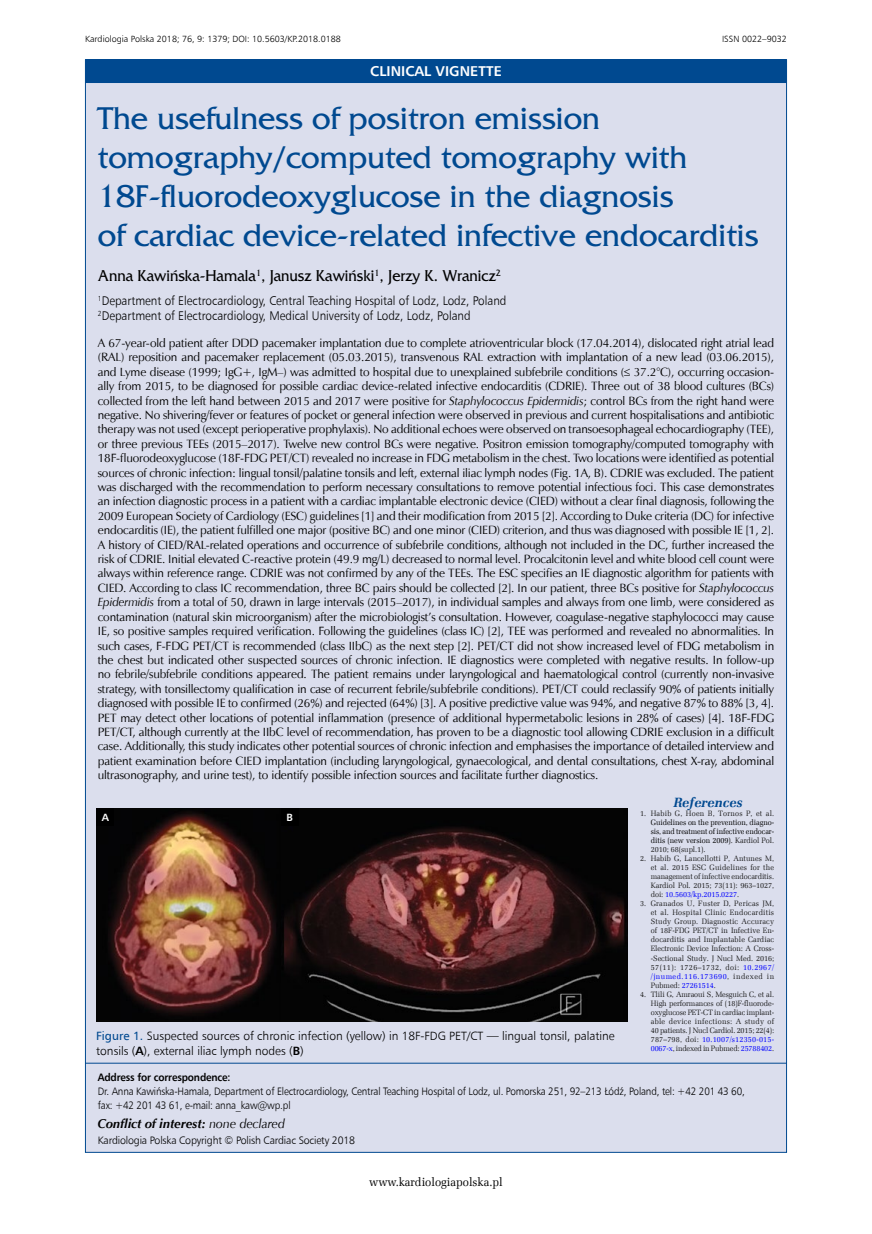
<style>
.page{position:relative;width:872px;height:1234px;background:#fff}
.page>*{position:absolute;margin:0;border:0;box-sizing:border-box;transform-origin:0 0}
._01_Tytul_pierwszy{font:33px/39px "France";color:#004990}
._03_Autor{font:16.5px "France";color:#000;scale:.94 1}
.t1{font:700 14.25px "Humnst 777 EU";color:#fff}
._19_Pismiennictwo_ty{font:italic 700 13.5px "Zapf Ellipt EU";color:#004990}
._18_Konflikt{font:italic 700 12.75px "Zapf Humnst EU";color:#000}
._04_Praca{font:12.6px "Humnst 777 Lt EU";color:#000;scale:.93 1}
._09_Tekst_pierwszy_A{font:12px/14.4px "Zapf Humnst EU";letter-spacing:-.01em;color:#000;text-align:justify}
._26_Rycina_podpis{font:12px/14.4px "Humnst 777 Lt EU";color:#000}
.t2{font:12px "Zapf Ellipt EU";color:#000;scale:.95 1}
._05_Adres_do_korespo{font:10.8px/14.2px "Humnst 777 Lt EU";letter-spacing:-.015em;color:#000;scale:.92 1}
._05_Adres_do_korespo-2{font:10.8px "Humnst 777 Lt EU";letter-spacing:-.015em;color:#000}
.literki__A_B{font:700 10.5px "Humnst 777 EU";color:#fff}
._30_Pagina_nad_paski{font:9px "Humnst 777 Lt EU";color:#000}
.t3{font:7.8px/9px "Zapf Ellipt EU";letter-spacing:-.01em;color:#1c1c1c;text-align:justify;scale:.95 1}
.t4{font:7.8px/9px "Zapf Ellipt EU";letter-spacing:-.01em;color:#000;text-align:justify;scale:.95 1}
.s1{font-style:italic}
.s2{color:#1c1c1c}
.s3{color:#00f}
.s4{font-family:"Humnst 777 EU";color:#004990}
.s5{font-family:"Humnst 777 EU";font-weight:700}
.s6{font-weight:400}
</style>
<div class="page">
<div style="left:85px;top:60px;width:702px;height:1092px;background:#dbdeed;border:1px solid #004990"></div>
<div style="left:85px;top:59px;width:702px;height:24px;background:#004990"></div>
<hr style="left:85px;top:1062px;width:702px;height:1px;background:#004990">
<img style="left:97px;top:808px;width:530px;height:213px">
<div style="left:97px;top:808px;width:17px;height:17px;background:#000"></div>
<div style="left:281px;top:808px;width:17px;height:17px;background:#000"></div>
<p class="_30_Pagina_nad_paski" style="left:85px;top:33px;width:257px">Kardiologia Polska 2018; 76, 9: 1379; DOI: 10.5603/KP.2018.0188</p>
<p class="_30_Pagina_nad_paski" style="left:722px;top:33px;width:66px">ISSN 0022–9032</p>
<p class="t1" style="left:370px;top:62px;width:133px">CLINICAL VIGNETTE</p>
<p class="_01_Tytul_pierwszy" style="left:98px;top:99px;width:662px">The usefulness of positron emission tomography/computed tomography with 18F-fluorodeoxyglucose in the diagnosis<br>of cardiac device-related infective endocarditis</p>
<p class="_03_Autor" style="left:98px;top:267px;width:430px">Anna Kawińska-Hamala<sup>1</sup>, Janusz Kawiński<sup>1</sup>, Jerzy K. Wranicz<sup>2</sup></p>
<p class="_04_Praca" style="left:98px;top:292px;width:441px"><sup>1</sup>Department of Electrocardiology, Central Teaching Hospital of Lodz, Lodz, Poland</p>
<p class="_04_Praca" style="left:98px;top:307px;width:402px"><sup>2</sup>Department of Electrocardiology, Medical University of Lodz, Lodz, Poland</p>
<p class="_09_Tekst_pierwszy_A" style="left:98px;top:335px;width:678px">A 67-year-old patient after DDD pacemaker implantation due to complete atrioventricular block (17.04.2014), dislocated right atrial lead (RAL) reposition and pacemaker replacement (05.03.2015), transvenous RAL extraction with implantation of a new lead (03.06.2015), and Lyme disease (1999; IgG+, IgM–) was admitted to hospital due to unexplained subfebrile conditions (≤ 37.2°C), occurring occasion&shy;ally from 2015, to be diagnosed for possible cardiac device-related infective endocarditis (CDRIE). Three out of 38 blood cultures (BCs) collected from the left hand between 2015 and 2017 were positive for <span class="s1">Staphylococcus Epidermidis</span>; control BCs from the right hand were negative. No shivering/fever or features of pocket or general infection were observed in previous and current hospitalisations and antibiotic therapy was not used (except perioperative prophylaxis). No additional echoes were observed on transoesophageal echocardiography (TEE), or three previous TEEs (2015–2017). Twelve new control BCs were negative. Positron emission tomography/computed tomography with 18F-fluorodeoxyglucose (18F-FDG PET/CT) revealed no increase in FDG metabolism in the chest. Two locations were identified as potential sources of chronic infection: lingual tonsil/palatine tonsils and left, external iliac lymph nodes (Fig. 1A, B). CDRIE was excluded. The patient was discharged with the recommendation to perform necessary consultations to remove potential infectious foci. This case demonstrates an infection diagnostic process in a patient with a cardiac implantable electronic device (CIED) without a clear final diagnosis, following the 2009 European Society of Cardiology (ESC) guidelines [1] and their modification from 2015 [2]. According to Duke criteria (DC) for infective endocarditis (IE), the patient fulfilled one major (positive BC) and one minor (CIED) criterion, and thus was diagnosed with possible IE [1, 2].<br>A history of CIED/RAL-related operations and occurrence of subfebrile conditions, although not included in the DC, further increased the risk of CDRIE. Initial elevated C-reactive protein (49.9 mg/L) decreased to normal level. Procalcitonin level and white blood cell count were always within reference range. CDRIE was not confirmed by any of the TEEs. The ESC specifies an IE diagnostic algorithm for patients with CIED. According to class IC recommendation, three BC pairs should be collected [2]. In our patient, three BCs positive for <span class="s1">Staphylococcus Epidermidis</span> from a total of 50, drawn in large intervals (2015–2017), in individual samples and always from one limb, were considered as contamination (natural skin microorganism) after the microbiologist’s consultation. However, coagulase-negative staphylococci may cause IE, so positive samples required verification. Following the guidelines (class IC) [2], TEE was performed and revealed no abnormalities. In such cases, F-FDG PET/CT is recommended (class IIbC) as the next step [2]. PET/CT did not show increased level of FDG metabolism in the chest but indicated other suspected sources of chronic infection. IE diagnostics were completed with negative results. In follow-up no febrile/subfebrile conditions appeared. The patient remains under laryngological and haematological control (currently non-invasive strategy, with tonsillectomy qualification in case of recurrent febrile/subfebrile conditions). PET/CT could reclassify 90% of patients initially diagnosed with possible IE to confirmed (26%) and rejected (64%) [3]. A positive predictive value was 94%, and negative 87% to 88% [3, 4].<br>PET may detect other locations of potential inflammation (presence of additional hypermetabolic lesions in 28% of cases) [4]. 18F-FDG PET/CT, although currently at the IIbC level of recommendation, has proven to be a diagnostic tool allowing CDRIE exclusion in a difficult case. Additionally, this study indicates other potential sources of chronic infection and emphasises the importance of detailed interview and patient examination before CIED implantation (including laryngological, gynaecological, and dental consultations, chest X-ray, abdominal ultrasonography, and urine test), to identify possible infection sources and facilitate further diagnostics.</p>
<p class="_19_Pismiennictwo_ty" style="left:673px;top:794px;width:71px">References</p>
<p class="t4" style="left:651px;top:809px;width:131px;text-indent:-11px"><span class="s2">1. Habib G, Hoen B, Tornos P, et al.<br></span>Guidelines on the prevention, diagno&shy;sis, and treatment of infective endocar&shy;ditis (new version 2009)<span class="s2">. Kardiol Pol.<br>2010; 68(supl.1).</span></p>
<p class="t3" style="left:651px;top:854px;width:131px;text-indent:-11px">2. Habib G, Lancellotti P, Antunes M, et al. 2015 ESC Guidelines for the management of infective endocarditis.<br>Kardiol Pol. 2015; 73(11): 963–1027, doi: <span class="s3">10.5603/kp.2015.0227</span>.</p>
<p class="t3" style="left:651px;top:899px;width:131px;text-indent:-11px">3. Granados U, Fuster D, Pericas JM, et al. Hospital Clinic Endocarditis Study Group. Diagnostic Accuracy of 18F-FDG PET/CT in Infective En&shy;docarditis and Implantable Cardiac Electronic Device Infection: A Cross--Sectional Study. J Nucl Med. 2016; 57(11): 1726–1732, doi: <span class="s3">10.2967/ /jnumed.116.173690</span>, indexed in Pubmed: <span class="s3">27261514</span>.</p>
<p class="t3" style="left:651px;top:989px;width:131px;text-indent:-11px">4. Tlili G, Amraoui S, Mesguich C, et al.<br>High performances of (18)F-fluorode&shy;oxyglucose PET-CT in cardiac implant&shy;able device infections: A study of 40 patients. J Nucl Cardiol. 2015; 22(4):<br>787–798, doi: <span class="s3">10.1007/s12350-015- 0067-x</span>, indexed in Pubmed: <span class="s3">25788402</span>.</p>
<p class="literki__A_B" style="left:102px;top:810px;width:9px">A</p>
<p class="literki__A_B" style="left:287px;top:810px;width:8px">B</p>
<p class="_26_Rycina_podpis" style="left:96px;top:1028px;width:520px"><span class="s4">Figure 1.</span> Suspected sources of chronic infection (yellow) in 18F-FDG PET/CT — lingual tonsil, palatine tonsils (<span class="s5">A</span>), external iliac lymph nodes (<span class="s5">B</span>)</p>
<p class="_05_Adres_do_korespo" style="left:98px;top:1069px;width:705px"><span class="s5">Address for correspondence:<br></span>Dr. Anna Kawińska-Hamala, Department of Electrocardiology, Central Teaching Hospital of Lodz, ul. Pomorska 251, 92–213 Łódź, Poland, tel: +42 201 43 60, fax: +42 201 43 61, e-mail: anna_kaw@wp.pl</p>
<p class="_18_Konflikt" style="left:98px;top:1115px;width:189px">Conflict of interest: <span class="s6">none declared</span></p>
<p class="_05_Adres_do_korespo-2" style="left:98px;top:1133px;width:259px">Kardiologia Polska Copyright © Polish Cardiac Society 2018</p>
<p class="t2" style="left:369px;top:1174px;width:142px">www.kardiologiapolska.pl</p>
</div>
